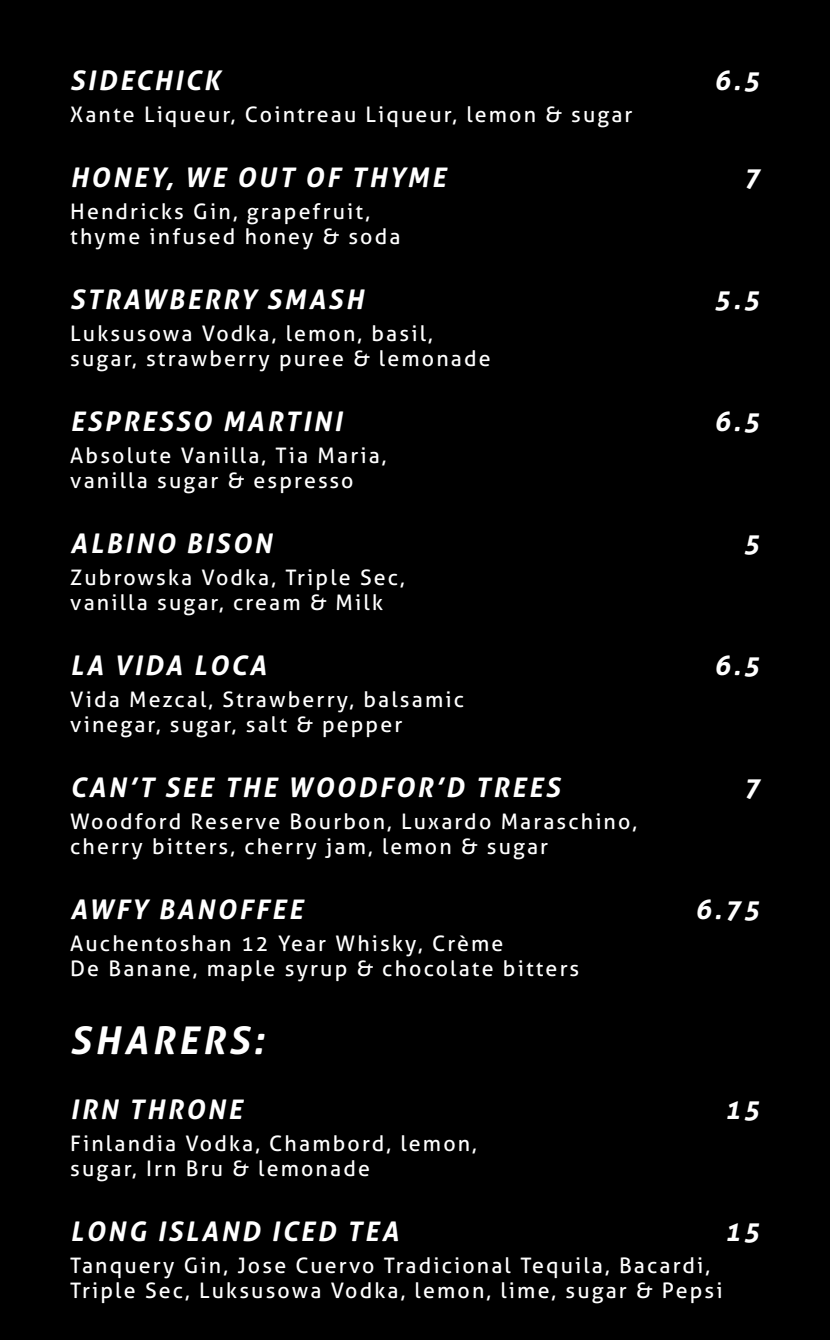
<style>
.page{position:relative;width:830px;height:1340px;background:#fff}
.page>*{position:absolute;margin:0;border:0;box-sizing:border-box;transform-origin:0 0}
.t1{font:italic 700 38.25px "Aller";letter-spacing:.1em;color:#fff}
.t2{font:italic 700 27px "Aller";letter-spacing:.1em;color:#fff}
.t3{font:21.38px/25.7px "Aller";letter-spacing:.1em;color:#fff}
</style>
<div class="page">
<div style="left:0;top:0;width:829px;height:1339px;background:#000"></div>
<p class="t2" style="left:70px;top:64px;width:151px">SIDECHICK</p>
<p class="t2" style="left:713px;top:64px;width:47px">6.5</p>
<p class="t3" style="left:70px;top:102px;width:563px">Xante Liqueur, Cointreau Liqueur, lemon &amp; sugar</p>
<p class="t2" style="left:70px;top:160px;width:377px">HONEY, WE OUT OF THYME</p>
<p class="t2" style="left:743px;top:160px;width:18px">7</p>
<p class="t3" style="left:70px;top:198px;width:331px">Hendricks Gin, grapefruit, thyme infused honey &amp; soda</p>
<p class="t2" style="left:70px;top:282px;width:294px">STRAWBERRY SMASH</p>
<p class="t2" style="left:713px;top:282px;width:47px">5.5</p>
<p class="t3" style="left:70px;top:320px;width:422px">Luksusowa Vodka, lemon, basil, sugar, strawberry puree &amp; lemonade</p>
<p class="t2" style="left:70px;top:404px;width:273px">ESPRESSO MARTINI</p>
<p class="t2" style="left:713px;top:404px;width:47px">6.5</p>
<p class="t3" style="left:70px;top:442px;width:317px">Absolute Vanilla, Tia Maria, vanilla sugar &amp; espresso</p>
<p class="t2" style="left:70px;top:526px;width:203px">ALBINO BISON</p>
<p class="t2" style="left:743px;top:526px;width:18px">5</p>
<p class="t3" style="left:70px;top:564px;width:336px">Zubrowska Vodka, Triple Sec, vanilla sugar, cream &amp; Milk</p>
<p class="t2" style="left:70px;top:648px;width:197px">LA VIDA LOCA</p>
<p class="t2" style="left:713px;top:648px;width:47px">6.5</p>
<p class="t3" style="left:70px;top:686px;width:395px">Vida Mezcal, Strawberry, balsamic vinegar, sugar, salt &amp; pepper</p>
<p class="t2" style="left:70px;top:770px;width:491px">CAN’T SEE THE WOODFOR’D TREES</p>
<p class="t2" style="left:743px;top:770px;width:18px">7</p>
<p class="t3" style="left:70px;top:808px;width:568px">Woodford Reserve Bourbon, Luxardo Maraschino, cherry bitters, cherry jam, lemon &amp; sugar</p>
<p class="t2" style="left:70px;top:892px;width:234px">AWFY BANOFFEE</p>
<p class="t2" style="left:695px;top:892px;width:66px">6.75</p>
<p class="t3" style="left:70px;top:930px;width:510px">Auchentoshan 12 Year Whisky, Crème<br>De Banane, maple syrup &amp; chocolate bitters</p>
<h1 class="t1" style="left:70px;top:1016px;width:195px">SHARERS:</h1>
<p class="t2" style="left:70px;top:1092px;width:173px">IRN THRONE</p>
<p class="t2" style="left:724px;top:1092px;width:37px">15</p>
<p class="t3" style="left:70px;top:1130px;width:408px">Finlandia Vodka, Chambord, lemon, sugar, Irn Bru &amp; lemonade</p>
<p class="t2" style="left:70px;top:1214px;width:330px">LONG ISLAND ICED TEA</p>
<p class="t2" style="left:724px;top:1214px;width:37px">15</p>
<p class="t3" style="left:70px;top:1252px;width:653px">Tanquery Gin, Jose Cuervo Tradicional Tequila, Bacardi,<br>Triple Sec, Luksusowa Vodka, lemon, lime, sugar &amp; Pepsi</p>
</div>
